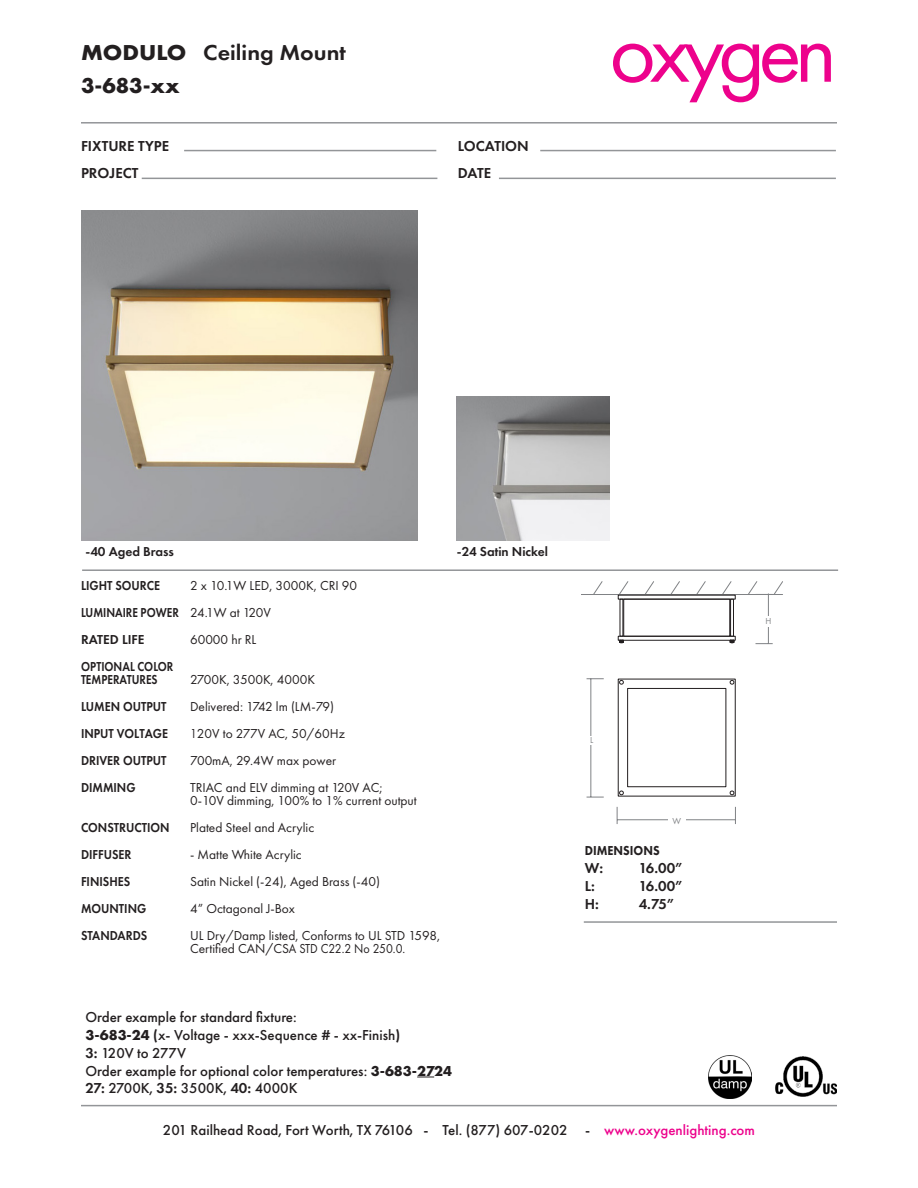
<style>
.page{position:relative;width:918px;height:1188px;background:#fff}
.page>*{position:absolute;margin:0;border:0;box-sizing:border-box;transform-origin:0 0}
.t1{font:89.7px "Futura PT";letter-spacing:-.075em;color:#ed028c}
.t2{font:600 22.35px "Futura PT";color:#231f20;scale:1.07 1}
.t3{font:700 22.35px "Futura PT";color:#231f20}
.t4{font:500 15px "Futura PT";color:#231f20}
.t5{font:600 15px "Futura PT";color:#231f20}
.t6{font:13.5px "Futura PT";color:#231f20}
.t7{font:600 13.5px "Futura PT";color:#231f20;scale:.9 1}
.t8{font:600 13.5px "Futura PT";color:#231f20;scale:.84 1}
.t9{font:600 13.5px "Futura PT";color:#231f20}
.t10{font:13.5px "Futura PT";color:#231f20;scale:.9 1}
.t11{font:800 13.5px "Futura PT";color:#231f20;scale:.9 1}
.t12{font:9px "Futura PT";color:#808285}
.s1{font-weight:700}
.s2{font-weight:600}
.s3{color:#ed028c}
</style>
<div class="page">
<hr style="left:81px;top:122px;width:756px;height:2px;background:#939598">
<hr style="left:82px;top:569px;width:756px;height:2px;background:#939598">
<img style="left:81px;top:210px;width:337px;height:331px">
<hr style="left:142px;top:178px;width:295px;height:1px;background:#939598">
<hr style="left:499px;top:178px;width:337px;height:1px;background:#939598">
<hr style="left:540px;top:150px;width:296px;height:1px;background:#939598">
<hr style="left:184px;top:150px;width:252px;height:1px;background:#939598">
<hr style="left:81px;top:1105px;width:756px;height:1px;background:#939598">
<hr style="left:584px;top:921px;width:253px;height:2px;background:#939598">
<img style="left:457px;top:396px;width:153px;height:145px">
<hr style="left:768px;top:594px;width:1px;height:50px;background:#808285">
<svg style="left:756px;top:643px;width:17px;height:1px"></svg>
<hr style="left:617px;top:820px;width:118px;height:1px;background:#808285">
<svg style="left:617px;top:807px;width:1px;height:17px"></svg>
<svg style="left:735px;top:807px;width:1px;height:17px"></svg>
<svg style="left:582px;top:581px;width:201px;height:14px"></svg>
<div style="left:756px;top:616px;width:25px;height:10px;background:#fff"></div>
<div style="left:668px;top:807px;width:18px;height:21px;background:#fff"></div>
<hr style="left:591px;top:679px;width:1px;height:118px;background:#808285">
<svg style="left:587px;top:678px;width:17px;height:1px"></svg>
<svg style="left:587px;top:797px;width:17px;height:1px"></svg>
<div style="left:582px;top:736px;width:22px;height:9px;background:#fff"></div>
<div style="left:618px;top:636px;width:118px;height:5px;border:1px solid #231f20"></div>
<div style="left:730px;top:599px;width:4px;height:38px;border:1px solid #231f20"></div>
<svg style="left:619px;top:640px;width:5px;height:3px"></svg>
<svg style="left:729px;top:640px;width:6px;height:4px"></svg>
<div style="left:623px;top:599px;width:107px;height:38px;border:1px solid #231f20"></div>
<div style="left:618px;top:679px;width:118px;height:117px;border:1px solid #231f20"></div>
<div style="left:627px;top:688px;width:99px;height:99px;border:1px solid #231f20"></div>
<svg style="left:729px;top:680px;width:6px;height:5px"></svg>
<svg style="left:619px;top:680px;width:5px;height:5px"></svg>
<svg style="left:729px;top:791px;width:6px;height:4px"></svg>
<svg style="left:619px;top:790px;width:5px;height:5px"></svg>
<svg style="left:417px;top:1077px;width:17px;height:1px"></svg>
<img style="left:775px;top:1057px;width:62px;height:40px">
<img style="left:708px;top:1056px;width:43px;height:43px">
<p class="t2" style="left:81px;top:39px;width:249px"><span class="s1">MODULO</span> Ceiling Mount</p>
<p class="t3" style="left:81px;top:71px;width:100px">3-683-xx</p>
<p class="t5" style="left:81px;top:136px;width:90px">FIXTURE TYPE</p>
<p class="t5" style="left:458px;top:136px;width:72px">LOCATION</p>
<p class="t5" style="left:81px;top:163px;width:59px">PROJECT</p>
<p class="t5" style="left:458px;top:163px;width:35px">DATE</p>
<p class="t1" style="left:609px;top:-1px;width:229px">oxygen</p>
<p class="t9" style="left:86px;top:543px;width:90px">-40 Aged Brass</p>
<p class="t9" style="left:457px;top:543px;width:93px">-24 Satin Nickel</p>
<p class="t7" style="left:81px;top:577px;width:89px">LIGHT SOURCE</p>
<p class="t8" style="left:81px;top:604px;width:118px">LUMINAIRE POWER</p>
<p class="t9" style="left:81px;top:631px;width:65px">RATED LIFE</p>
<p class="t8" style="left:81px;top:658px;width:112px">OPTIONAL COLOR</p>
<p class="t8" style="left:81px;top:671px;width:93px">TEMPERATURES</p>
<p class="t7" style="left:81px;top:698px;width:97px">LUMEN OUTPUT</p>
<p class="t7" style="left:81px;top:725px;width:98px">INPUT VOLTAGE</p>
<p class="t7" style="left:81px;top:752px;width:97px">DRIVER OUTPUT</p>
<p class="t7" style="left:81px;top:779px;width:62px">DIMMING</p>
<p class="t7" style="left:81px;top:819px;width:100px">CONSTRUCTION</p>
<p class="t7" style="left:81px;top:846px;width:58px">DIFFUSER</p>
<p class="t7" style="left:81px;top:873px;width:56px">FINISHES</p>
<p class="t7" style="left:81px;top:900px;width:74px">MOUNTING</p>
<p class="t7" style="left:81px;top:927px;width:75px">STANDARDS</p>
<p class="t6" style="left:190px;top:578px;width:169px">2 x 10.1W LED, 3000K, CRI 90</p>
<p class="t6" style="left:190px;top:605px;width:82px">24.1W at 120V</p>
<p class="t6" style="left:190px;top:632px;width:68px">60000 hr RL</p>
<p class="t6" style="left:190px;top:672px;width:126px">2700K, 3500K, 4000K</p>
<p class="t6" style="left:190px;top:699px;width:146px">Delivered: 1742 lm (LM-79)</p>
<p class="t10" style="left:190px;top:726px;width:174px">120V to 277V AC, 50/60Hz</p>
<p class="t6" style="left:190px;top:753px;width:148px">700mA, 29.4W max power</p>
<p class="t6" style="left:190px;top:779px;width:194px">TRIAC and ELV dimming at 120V AC;</p>
<p class="t6" style="left:190px;top:793px;width:228px">0-10V dimming, 100% to 1% current output</p>
<p class="t6" style="left:190px;top:820px;width:126px">Plated Steel and Acrylic</p>
<p class="t6" style="left:190px;top:847px;width:113px">- Matte White Acrylic</p>
<p class="t6" style="left:190px;top:874px;width:192px">Satin Nickel (-24), Aged Brass (-40)</p>
<p class="t6" style="left:190px;top:901px;width:106px">4” Octagonal J-Box</p>
<p class="t6" style="left:190px;top:927px;width:252px">UL Dry/Damp listed, Conforms to UL STD 1598,</p>
<p class="t6" style="left:190px;top:941px;width:217px">Certified CAN/CSA STD C22.2 No 250.0.</p>
<p class="t4" style="left:86px;top:1008px;width:213px">Order example for standard fixture:</p>
<p class="t4" style="left:86px;top:1026px;width:316px"><span class="s1">3-683-24</span> <span class="s2">(</span>x- Voltage - xxx-Sequence # - xx-Finish<span class="s2">)</span></p>
<p class="t4" style="left:86px;top:1044px;width:102px"><span class="s2">3:</span> 120V to 277V</p>
<p class="t4" style="left:86px;top:1061px;width:368px">Order example for optional color temperatures: <span class="s1">3-683-2724</span></p>
<p class="t4" style="left:86px;top:1079px;width:213px"><span class="s2">27:</span> 2700K, <span class="s2">35:</span> 3500K, <span class="s2">40:</span> 4000K</p>
<p class="t12" style="left:590px;top:735px;width:5px">L</p>
<p class="t12" style="left:673px;top:816px;width:10px">W</p>
<p class="t11" style="left:585px;top:842px;width:85px">DIMENSIONS</p>
<p class="t5" style="left:585px;top:859px;width:20px">W:</p>
<p class="t5" style="left:639px;top:859px;width:45px">16.00”</p>
<p class="t5" style="left:585px;top:877px;width:12px">L:</p>
<p class="t5" style="left:639px;top:877px;width:45px">16.00”</p>
<p class="t5" style="left:585px;top:895px;width:16px">H:</p>
<p class="t5" style="left:639px;top:895px;width:37px">4.75”</p>
<p class="t12" style="left:765px;top:616px;width:7px">H</p>
<p class="t4" style="left:163px;top:1121px;width:594px">201 Railhead Road, Fort Worth, TX 76106 - Tel. (877) 607-0202 - <span class="s3">www.oxygenlighting.com</span></p>
</div>
